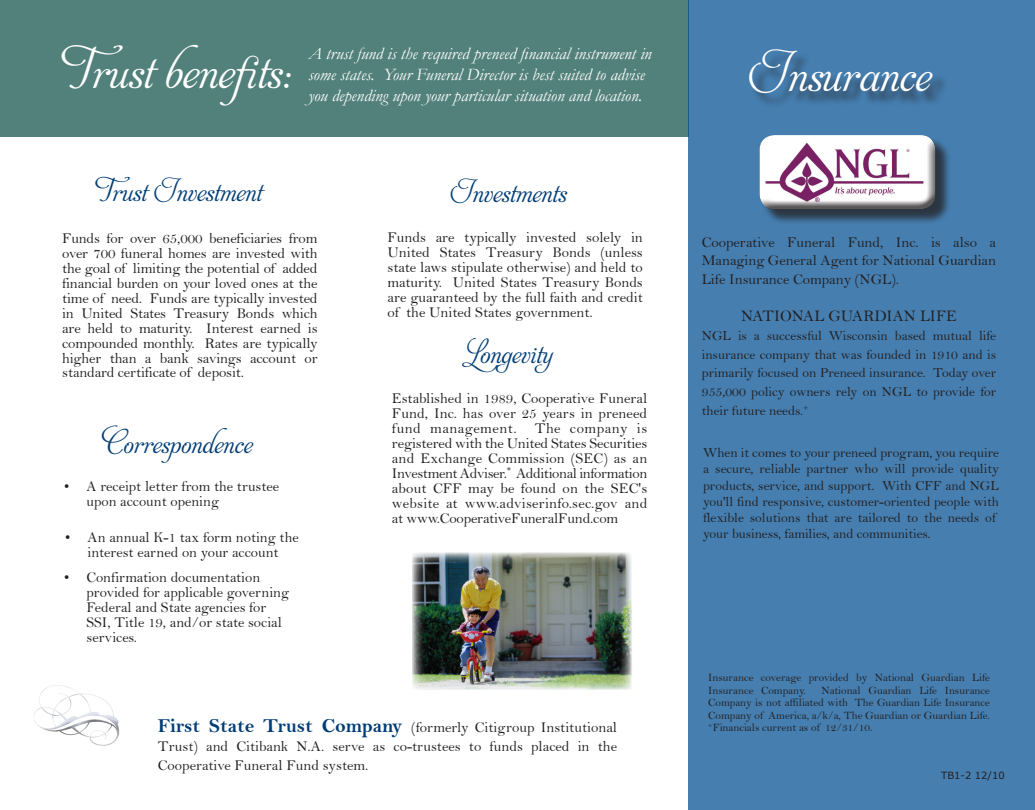
<style>
.page{position:relative;width:1035px;height:810px;background:#fff}
.page>*{position:absolute;margin:0;border:0;box-sizing:border-box;transform-origin:0 0}
.t1{font:37.5px "Aphrodite Text";color:#fff}
.t2{font:21.12px "Aphrodite Text";color:#003d76}
.t3{font:italic 17.38px/20.9px "Garamond";color:#fff}
.t4{font:16.25px "Bell";color:#231f20}
.t5{font:15px/15px "Bell";color:#231f20;text-align:justify}
.t6{font:13.75px/16.2px "Bell";color:#231f20;text-align:justify}
.t7{font:11.25px/12.5px "Bell";color:#231f20}
.t8{font:10px "Verdana";color:#231f20}
.s1{font-family:"Bell MT Bold";font-size:19.88px;color:#003d76}
</style>
<div class="page">
<svg style="left:36px;top:690px;width:84px;height:56px"></svg>
<div style="left:0;top:0;width:689px;height:137px;background:#51817a"></div>
<div style="left:689px;top:0;width:346px;height:810px;background:#457eaf"></div>
<img style="left:413px;top:553px;width:219px;height:136px">
<div style="left:761px;top:137px;width:190px;height:88px;background:#231f20;opacity:.75"></div>
<div style="left:759px;top:134px;width:179px;height:66px;background:#fff;opacity:.75"></div>
<div style="left:759px;top:138px;width:179px;height:74px;background:#231f20;opacity:.75"></div>
<div style="left:751px;top:51px;width:197px;height:58px;background:#231f20;opacity:.75"></div>
<h1 class="t1" style="left:61px;top:53px;width:233px">Trust benefits:</h1>
<p class="t3" style="left:309px;top:43px;width:345px">A trust fund is the required preneed financial instrument in some states. Your Funeral Director is best suited to advise you depending upon your particular situation and location.</p>
<h2 class="t2" style="left:95px;top:181px;width:169px">Trust Investment</h2>
<p class="t5" style="left:62px;top:231px;width:257px">Funds for over 65,000 beneficiaries from over 700 funeral homes are invested with the goal of limiting the potential of added financial burden on your loved ones at the time of need. Funds are typically invested in United States Treasury Bonds which are held to maturity. Interest earned is compounded monthly. Rates are typically higher than a bank savings account or standard certificate of deposit.</p>
<h2 class="t2" style="left:104px;top:433px;width:150px">Correspondence</h2>
<p class="t5" style="left:87px;top:479px;width:194px;text-indent:-23px">• A receipt letter from the trustee upon account opening</p>
<p class="t5" style="left:65px;top:529px;width:235px;text-align:center">• An annual K-1 tax form noting the interest earned on your account</p>
<p class="t5" style="left:87px;top:569px;width:204px;text-align:left;text-indent:-23px">• Confirmation documentation provided for applicable governing<br>Federal and State agencies for<br>SSI, Title 19, and/or state social services.</p>
<h2 class="t2" style="left:450px;top:182px;width:118px">Investments</h2>
<p class="t5" style="left:388px;top:230px;width:257px">Funds are typically invested solely in United States Treasury Bonds (unless state laws stipulate otherwise) and held to maturity. United States Treasury Bonds are guaranteed by the full faith and credit of the United States government.</p>
<h2 class="t2" style="left:462px;top:344px;width:93px">Longevity</h2>
<p class="t5" style="left:392px;top:391px;width:257px">Established in 1989, Cooperative Funeral Fund, Inc. has over 25 years in preneed fund management. The company is registered with the United States Securities and Exchange Commission (SEC) as an Investment Adviser.<sup>*</sup> Additional information about CFF may be found on the SEC's website at www.adviserinfo.sec.gov and at www.CooperativeFuneralFund.com</p>
<p class="t5" style="left:158px;top:718px;width:461px;line-height:18.6px"><span class="s1">First State Trust Company</span> (formerly Citigroup Institutional Trust) and Citibank N.A. serve as co-trustees to funds placed in the Cooperative Funeral Fund system.</p>
<h1 class="t1" style="left:748px;top:56px;width:185px">Insurance</h1>
<p class="t5" style="left:702px;top:233px;width:296px;line-height:18.6px">Cooperative Funeral Fund, Inc. is also a Managing General Agent for National Guardian Life Insurance Company (NGL).</p>
<p class="t4" style="left:741px;top:307px;width:217px">NATIONAL GUARDIAN LIFE</p>
<p class="t6" style="left:702px;top:326px;width:296px;line-height:18.6px">NGL is a successful Wisconsin based mutual life insurance company that was founded in 1910 and is primarily focused on Preneed insurance. Today over 955,000 policy owners rely on NGL to provide for their future needs.<sup>+</sup></p>
<p class="t6" style="left:703px;top:445px;width:297px;text-align:left">When it comes to your preneed program, you require a secure, reliable partner who will provide quality products, service, and support. With CFF and NGL you'll find responsive, customer-oriented people with flexible solutions that are tailored to the needs of your business, families, and communities.</p>
<p class="t7" style="left:708px;top:671px;width:283px">Insurance coverage provided by National Guardian Life<br>Insurance Company.</p>
<p class="t7" style="left:708px;top:684px;width:283px;text-align:justify;text-indent:113px">National Guardian Life Insurance Company is not affiliated with The Guardian Life Insurance Company of America, a/k/a, The Guardian or Guardian Life. <sup>+</sup>Financials current as of 12/31/10.</p>
<p class="t8" style="left:941px;top:769px;width:65px">TB1-2 12/10</p>
</div>
